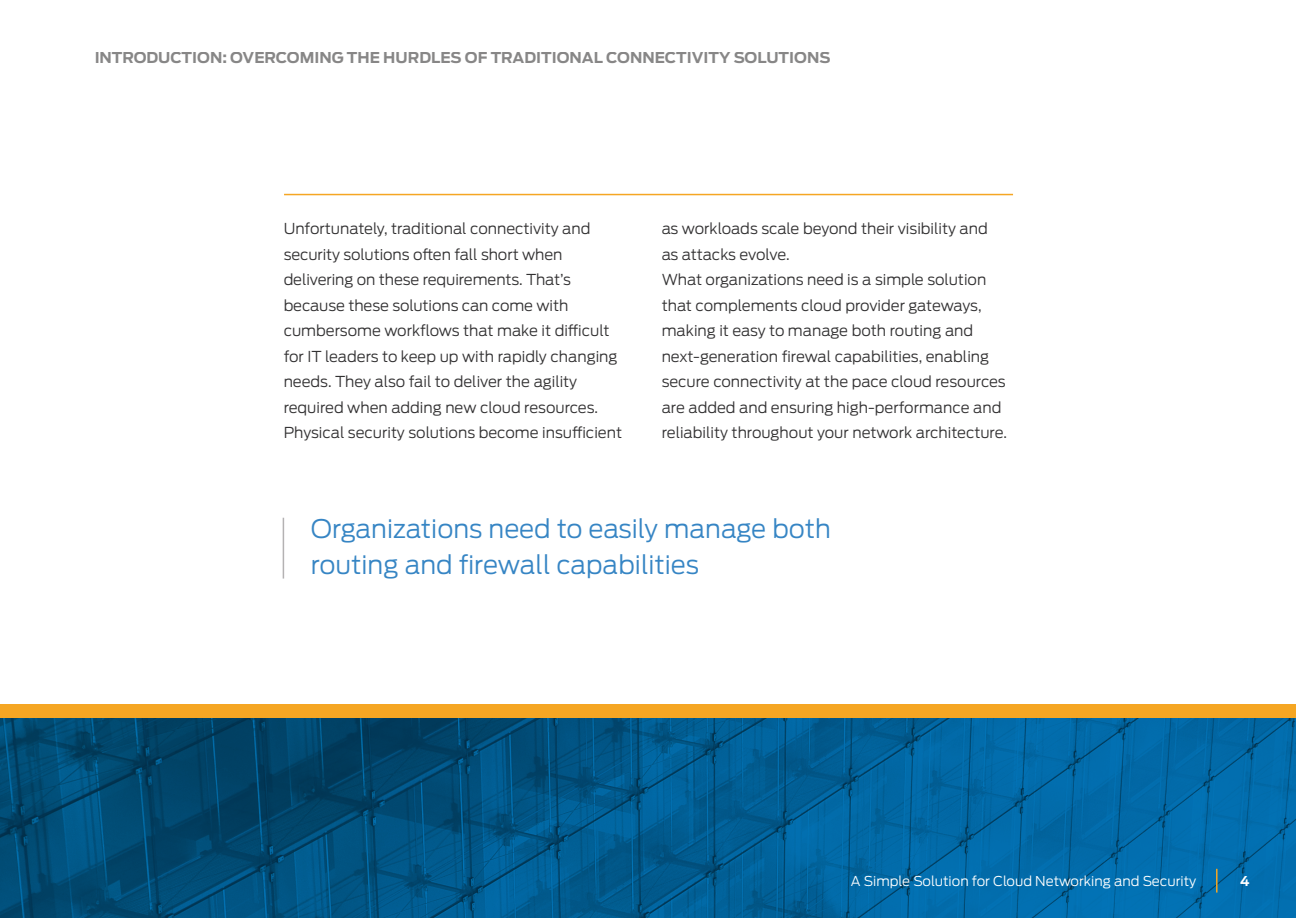
<style>
.page{position:relative;width:1296px;height:918px;background:#fff}
.page>*{position:absolute;margin:0;border:0;box-sizing:border-box;transform-origin:0 0}
.t1{font:300 25.5px/36px "Antenna";color:#3685c4}
.t2{font:300 15px/25.5px "Antenna";color:#323132}
.t3{font:700 15px "Antenna";color:#5f5e5e}
.t4{font:300 13.5px "Antenna";color:#fff}
.t5{font:700 13.5px "Antenna";color:#fff}
</style>
<div class="page">
<svg style="left:0;top:718px;width:1296px;height:200px;background:#01598c"></svg>
<hr style="left:284px;top:194px;width:729px;height:1px;background:#f5a623">
<hr style="left:283px;top:518px;width:1px;height:61px;background:#b4b2b3">
<div style="left:0;top:705px;width:1296px;height:13px;background:#f5a623"></div>
<hr style="left:1216px;top:869px;width:2px;height:24px;background:#f5a623">
<p class="t3" style="left:94px;top:48px;width:737px">INTRODUCTION: OVERCOMING THE HURDLES OF TRADITIONAL CONNECTIVITY SOLUTIONS</p>
<p class="t2" style="left:284px;top:216px;width:340px">Unfortunately, traditional connectivity and security solutions often fall short when delivering on these requirements. That’s because these solutions can come with cumbersome workflows that make it difficult for IT leaders to keep up with rapidly changing needs. They also fail to deliver the agility required when adding new cloud resources.<br>Physical security solutions become insufficient</p>
<p class="t2" style="left:662px;top:216px;width:328px">as workloads scale beyond their visibility and as attacks evolve.</p>
<p class="t2" style="left:662px;top:267px;width:347px">What organizations need is a simple solution that complements cloud provider gateways, making it easy to manage both routing and next-generation firewal capabilities, enabling secure connectivity at the pace cloud resources are added and ensuring high-performance and reliability throughout your network architecture.</p>
<p class="t1" style="left:311px;top:510px;width:522px">Organizations need to easily manage both routing and firewall capabilities</p>
<p class="t4" style="left:851px;top:872px;width:347px">A Simple Solution for Cloud Networking and Security</p>
<p class="t5" style="left:1240px;top:871px;width:11px">4</p>
</div>
